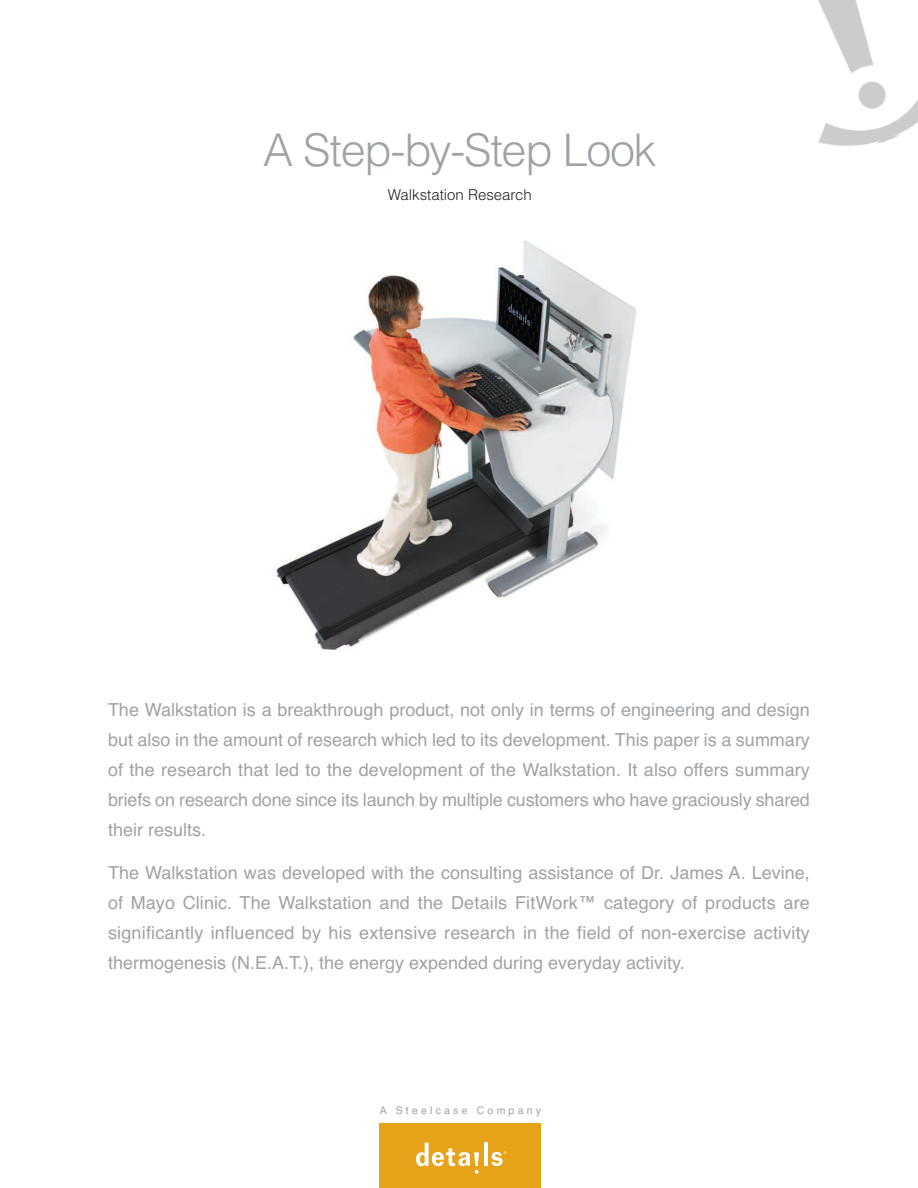
<style>
.page{position:relative;width:918px;height:1188px;background:#fff}
.page>*{position:absolute;margin:0;border:0;box-sizing:border-box;transform-origin:0 0}
.t1{font:300 45px "Helvetica";letter-spacing:-.03em;color:#9fa3a6}
.t2{font:18px/30px "Helvetica";color:#9fa3a6;text-align:justify}
.t3{font:300 15px "Helvetica";color:#231f20}
.t4{font:10.5px "Helvetica";letter-spacing:.305em;color:#9fa3a6}
</style>
<div class="page">
<img style="left:818px;top:0;width:100px;height:146px">
<img style="left:274px;top:240px;width:363px;height:411px">
<div style="left:380px;top:1123px;width:162px;height:65px;background:#e6a218"></div>
<hr style="left:484px;top:1142px;width:3px;height:24px;background:#fff">
<svg style="left:416px;top:1143px;width:63px;height:31px"></svg>
<svg style="left:491px;top:1151px;width:15px;height:15px"></svg>
<h1 class="t1" style="left:263px;top:124px;width:395px">A Step-by-Step Look</h1>
<p class="t3" style="left:388px;top:186px;width:146px">Walkstation Research</p>
<p class="t2" style="left:108px;top:695px;width:704px">The Walkstation is a breakthrough product, not only in terms of engineering and design but also in the amount of research which led to its development. This paper is a summary of the research that led to the development of the Walkstation. It also offers summary briefs on research done since its launch by multiple customers who have graciously shared their results.</p>
<p class="t2" style="left:108px;top:858px;width:703px">The Walkstation was developed with the consulting assistance of Dr. James A. Levine, of Mayo Clinic. The Walkstation and the Details FitWork™ category of products are significantly influenced by his extensive research in the field of non-exercise activity thermogenesis (N.E.A.T.), the energy expended during everyday activity.</p>
<p class="t4" style="left:380px;top:1104px;width:163px">A Steelcase Company</p>
</div>
